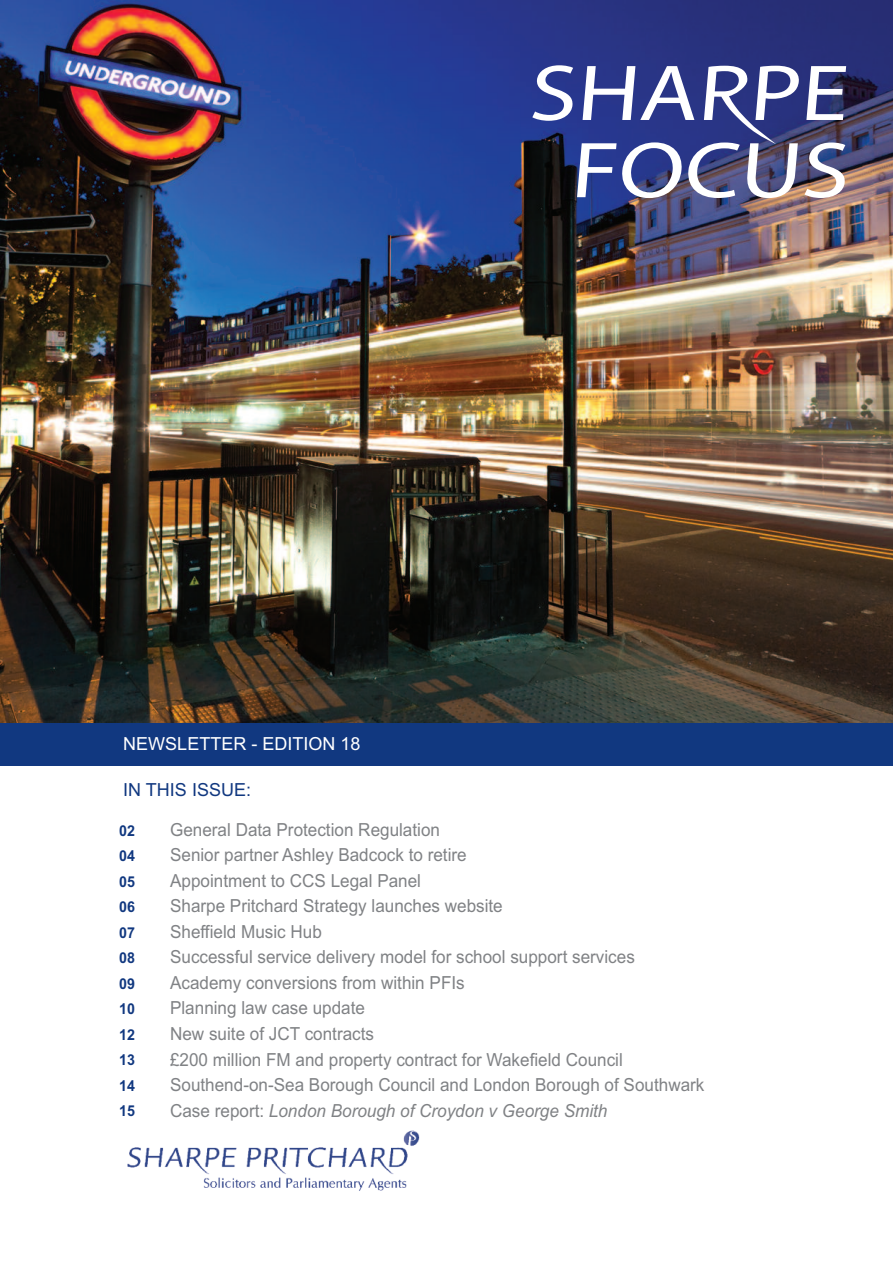
<style>
.page{position:relative;width:893px;height:1263px;background:#fff}
.page>*{position:absolute;margin:0;border:0;box-sizing:border-box;transform-origin:0 0}
.t1{font:18px/25.5px "Arial";color:#808285;scale:.95 1}
.t2{font:18px "Arial";color:#fff}
.t3{font:18px "Arial";color:#113880}
.t4{font:700 15px/25.5px "Arial";color:#113880;text-align:justify;scale:.95 1}
.s1{font-style:italic}
</style>
<div class="page">
<img style="left:0;top:0;width:893px;height:723px">
<div style="left:0;top:723px;width:893px;height:42px;background:#113880"></div>
<svg style="left:806px;top:66px;width:40px;height:54px"></svg>
<svg style="left:532px;top:65px;width:267px;height:133px"></svg>
<svg style="left:805px;top:143px;width:40px;height:55px"></svg>
<img style="left:128px;top:1130px;width:292px;height:61px">
<p class="t2" style="left:123px;top:733px;width:239px">NEWSLETTER - EDITION 18</p>
<p class="t3" style="left:123px;top:779px;width:129px">IN THIS ISSuE:</p>
<p class="t4" style="left:119px;top:818px;width:18px">02<br>04<br>05<br>06<br>07<br>08<br>09<br>10<br>12<br>13<br>14<br>15</p>
<p class="t1" style="left:170px;top:817px;width:564px">General Data Protection Regulation<br>Senior partner Ashley Badcock to retire<br>Appointment to CCS Legal Panel<br>Sharpe Pritchard Strategy launches website<br>Sheffield Music Hub<br>Successful service delivery model for school support services Academy conversions from within PFIs<br>Planning law case update<br>New suite of JCT contracts<br>£200 million FM and property contract for Wakefield Council Southend-on-Sea Borough Council and London Borough of Southwark Case report: <span class="s1">London Borough of Croydon v George Smith</span></p>
</div>
